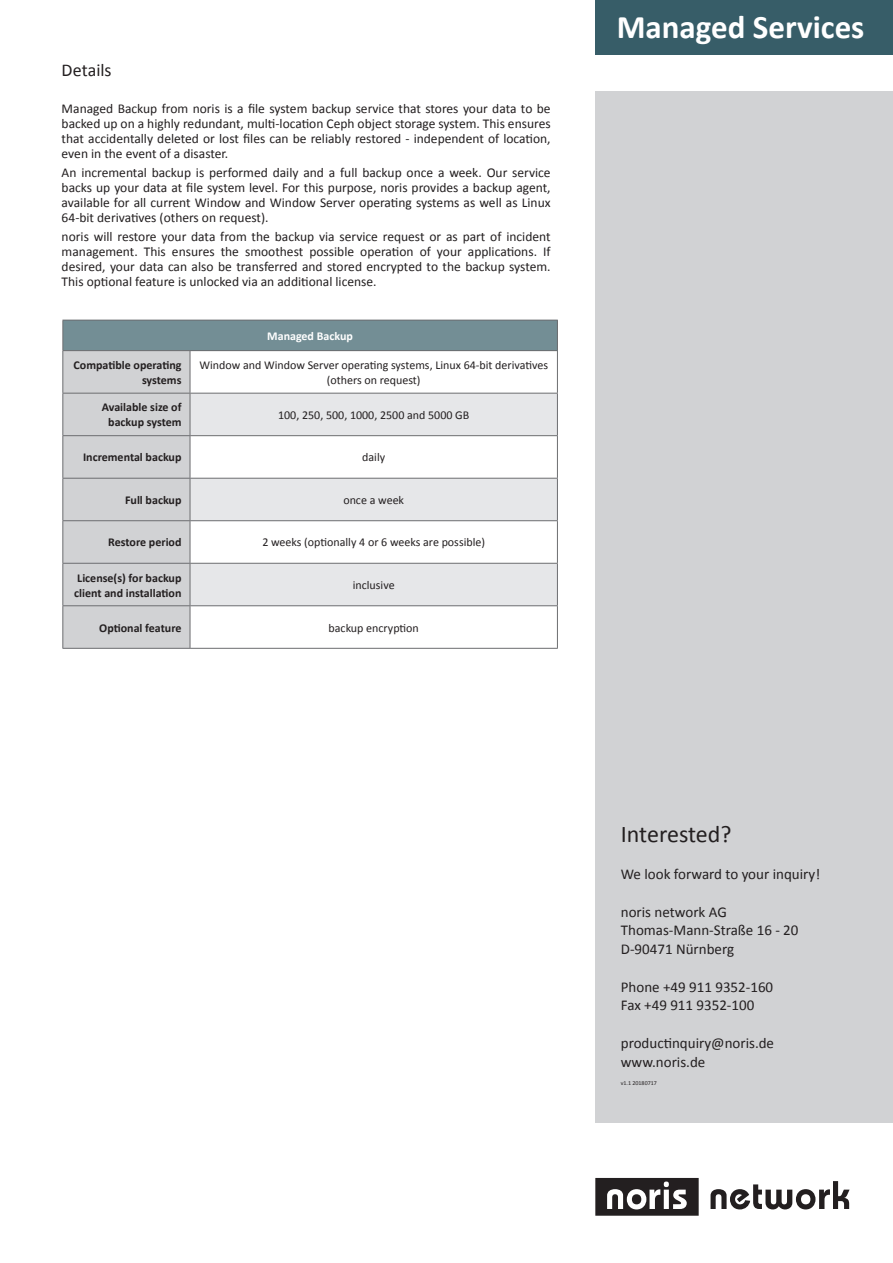
<style>
.page{position:relative;width:893px;height:1263px;background:#fff}
.page>*{position:absolute;margin:0;border:0;box-sizing:border-box;transform-origin:0 0}
.t1{font:700 33px "Calibri";color:#fff}
.t2{font:24px "Calibri";letter-spacing:-.01em;color:#231f20}
.t3{font:18px "Calibri";color:#231f20}
.t4{font:15px "Calibri";color:#231f20}
.t5{font:13.5px/15px "Calibri";color:#231f20;text-align:justify}
.t6{font:12px/15px "Calibri";color:#231f20;text-align:center}
.t7{font:700 12px/15px "Calibri";color:#231f20;text-align:right}
.t8{font:700 12px "Calibri";color:#fff}
.t9{font:6px "Calibri";color:#231f20}
</style>
<div class="page">
<div style="left:595px;top:92px;width:298px;height:1031px;background:#d1d2d4"></div>
<div style="left:595px;top:0;width:298px;height:54px;background:#375d68"></div>
<div style="left:63px;top:320px;width:494px;height:31px;background:#738e95"></div>
<div style="left:63px;top:351px;width:127px;height:297px;background:#d1d2d4"></div>
<svg style="left:191px;top:394px;width:366px;height:211px;fill:#e6e7e9"></svg>
<hr style="left:62px;top:320px;width:128px;height:1px;background:#6c6d70">
<hr style="left:62px;top:320px;width:1px;height:30px;background:#6c6d70">
<hr style="left:190px;top:320px;width:368px;height:1px;background:#6c6d70">
<hr style="left:557px;top:320px;width:1px;height:30px;background:#6c6d70">
<hr style="left:62px;top:350px;width:128px;height:1px;background:#6c6d70">
<hr style="left:62px;top:351px;width:1px;height:42px;background:#6c6d70">
<hr style="left:190px;top:350px;width:368px;height:1px;background:#6c6d70">
<hr style="left:190px;top:351px;width:1px;height:42px;background:#6c6d70">
<hr style="left:557px;top:351px;width:1px;height:42px;background:#6c6d70">
<hr style="left:62px;top:393px;width:128px;height:1px;background:#6c6d70">
<hr style="left:62px;top:393px;width:1px;height:42px;background:#6c6d70">
<hr style="left:190px;top:393px;width:368px;height:1px;background:#6c6d70">
<hr style="left:190px;top:393px;width:1px;height:42px;background:#6c6d70">
<hr style="left:557px;top:393px;width:1px;height:42px;background:#6c6d70">
<hr style="left:62px;top:435px;width:128px;height:1px;background:#6c6d70">
<hr style="left:62px;top:436px;width:1px;height:42px;background:#6c6d70">
<hr style="left:190px;top:435px;width:368px;height:1px;background:#6c6d70">
<hr style="left:190px;top:436px;width:1px;height:42px;background:#6c6d70">
<hr style="left:557px;top:436px;width:1px;height:42px;background:#6c6d70">
<hr style="left:62px;top:478px;width:128px;height:1px;background:#6c6d70">
<hr style="left:62px;top:479px;width:1px;height:41px;background:#6c6d70">
<hr style="left:190px;top:478px;width:368px;height:1px;background:#6c6d70">
<hr style="left:190px;top:479px;width:1px;height:41px;background:#6c6d70">
<hr style="left:557px;top:479px;width:1px;height:41px;background:#6c6d70">
<hr style="left:62px;top:520px;width:128px;height:1px;background:#6c6d70">
<hr style="left:62px;top:521px;width:1px;height:42px;background:#6c6d70">
<hr style="left:190px;top:520px;width:368px;height:1px;background:#6c6d70">
<hr style="left:190px;top:521px;width:1px;height:42px;background:#6c6d70">
<hr style="left:557px;top:521px;width:1px;height:42px;background:#6c6d70">
<hr style="left:62px;top:563px;width:128px;height:1px;background:#6c6d70">
<hr style="left:62px;top:564px;width:1px;height:41px;background:#6c6d70">
<hr style="left:190px;top:563px;width:368px;height:1px;background:#6c6d70">
<hr style="left:190px;top:564px;width:1px;height:41px;background:#6c6d70">
<hr style="left:557px;top:564px;width:1px;height:41px;background:#6c6d70">
<hr style="left:62px;top:605px;width:128px;height:1px;background:#6c6d70">
<hr style="left:62px;top:606px;width:1px;height:42px;background:#6c6d70">
<hr style="left:190px;top:605px;width:368px;height:1px;background:#6c6d70">
<hr style="left:190px;top:606px;width:1px;height:42px;background:#6c6d70">
<hr style="left:557px;top:606px;width:1px;height:42px;background:#6c6d70">
<hr style="left:62px;top:648px;width:128px;height:1px;background:#6c6d70">
<hr style="left:190px;top:648px;width:368px;height:1px;background:#6c6d70">
<svg style="left:710px;top:1181px;width:139px;height:28px"></svg>
<svg style="left:595px;top:1178px;width:104px;height:38px"></svg>
<p class="t3" style="left:62px;top:57px;width:51px">Details</p>
<p class="t5" style="left:62px;top:101px;width:490px">Managed Backup from noris is a file system backup service that stores your data to be backed up on a highly redundant, multi-location Ceph object storage system. This ensures that accidentally deleted or lost files can be reliably restored - independent of location, even in the event of a disaster.</p>
<p class="t5" style="left:62px;top:165px;width:490px">An incremental backup is performed daily and a full backup once a week. Our service backs up your data at file system level. For this purpose, noris provides a backup agent, available for all current Window and Window Server operating systems as well as Linux 64-bit derivatives (others on request).</p>
<p class="t5" style="left:62px;top:229px;width:490px">noris will restore your data from the backup via service request or as part of incident management. This ensures the smoothest possible operation of your applications. If desired, your data can also be transferred and stored encrypted to the backup system.<br>This optional feature is unlocked via an additional license.</p>
<p class="t8" style="left:267px;top:327px;width:87px">Managed Backup</p>
<p class="t7" style="left:74px;top:357px;width:109px">Compatible operating systems</p>
<p class="t6" style="left:199px;top:357px;width:350px">Window and Window Server operating systems, Linux 64-bit derivatives (others on request)</p>
<p class="t7" style="left:102px;top:399px;width:81px;text-align:center">Available size of backup system</p>
<p class="t6" style="left:278px;top:407px;width:193px">100, 250, 500, 1000, 2500 and 5000 GB</p>
<p class="t7" style="left:83px;top:449px;width:100px">Incremental backup</p>
<p class="t6" style="left:362px;top:450px;width:24px">daily</p>
<p class="t7" style="left:125px;top:492px;width:58px">Full backup</p>
<p class="t6" style="left:343px;top:492px;width:62px">once a week</p>
<p class="t7" style="left:108px;top:535px;width:75px">Restore period</p>
<p class="t6" style="left:262px;top:535px;width:224px">2 weeks (optionally 4 or 6 weeks are possible)</p>
<p class="t7" style="left:74px;top:570px;width:109px;text-align:left">License(s) for backup client and installation</p>
<p class="t6" style="left:353px;top:577px;width:43px">inclusive</p>
<p class="t7" style="left:99px;top:620px;width:84px">Optional feature</p>
<p class="t6" style="left:329px;top:620px;width:92px">backup encryption</p>
<p class="t1" style="left:617px;top:3px;width:249px">Managed Services</p>
<p class="t2" style="left:621px;top:817px;width:112px">Interested?</p>
<p class="t4" style="left:621px;top:864px;width:201px">We look forward to your inquiry!</p>
<p class="t4" style="left:621px;top:901px;width:107px">noris network AG</p>
<p class="t4" style="left:621px;top:920px;width:179px">Thomas-Mann-Straße 16 - 20</p>
<p class="t4" style="left:621px;top:939px;width:115px">D-90471 Nürnberg</p>
<p class="t4" style="left:621px;top:976px;width:154px">Phone +49 911 9352-160</p>
<p class="t4" style="left:621px;top:995px;width:135px">Fax +49 911 9352-100</p>
<p class="t4" style="left:621px;top:1032px;width:155px">productinquiry@noris.de</p>
<p class="t4" style="left:621px;top:1051px;width:86px">www.noris.de</p>
<p class="t9" style="left:621px;top:1079px;width:38px">v1.1 20180717</p>
</div>
